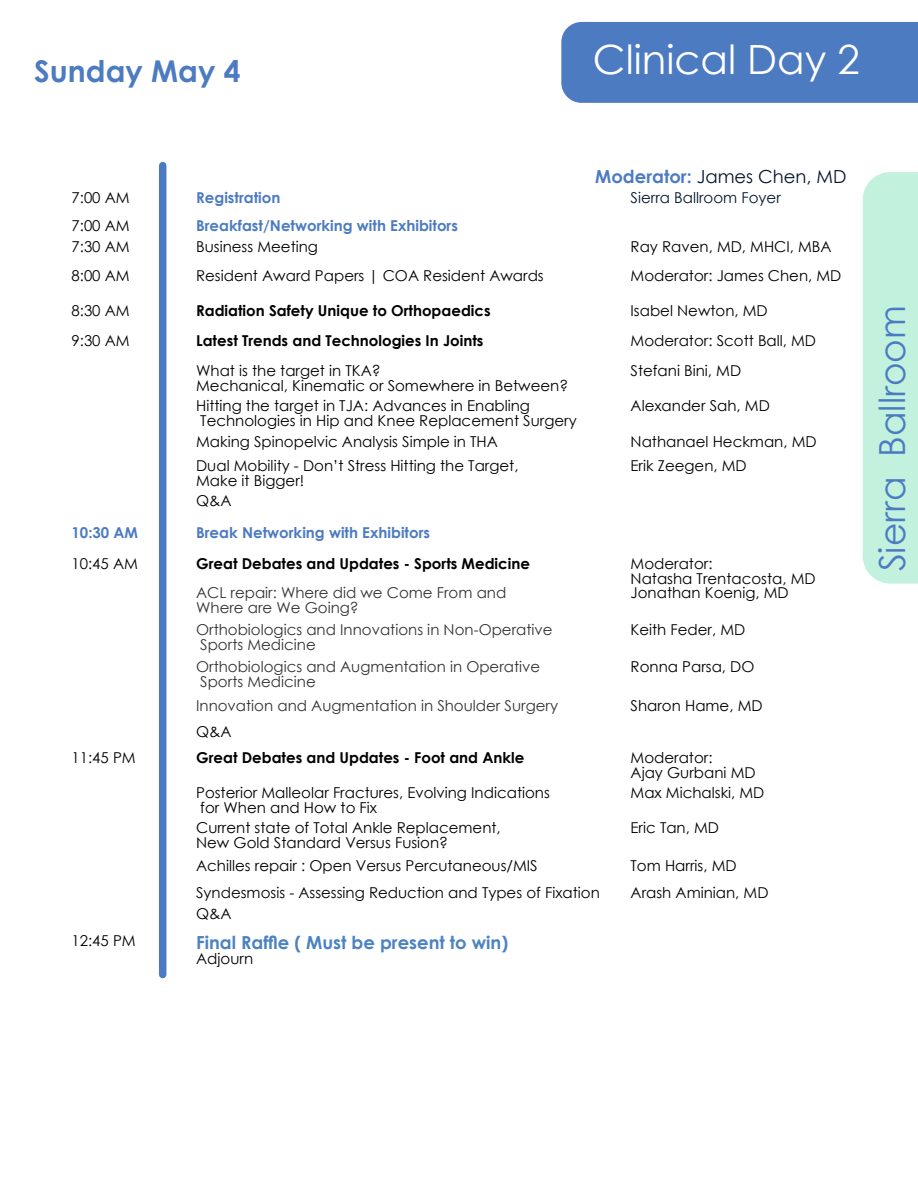
<style>
.page{position:relative;width:918px;height:1188px;background:#fff}
.page>*{position:absolute;margin:0;border:0;box-sizing:border-box;transform-origin:0 0}
.t1{font:40.35px "Century Gothic";color:#fff}
.t2{font:36px "Century Gothic";color:#4c7bc2}
.t3{font:700 30px "Century Gothic";color:#4c7bc2}
.t4{font:700 18px "Century Gothic";color:#4b82c1}
.t5{font:18px "Century Gothic";color:#06162f}
.t6{font:15px/15px "Century Gothic";color:#000}
.t7{font:15px/15px "Century Gothic";color:#333}
.t8{font:700 15px "Century Gothic";color:#000}
.t9{font:700 15px "Century Gothic";color:#4c7bc2}
.t10{font:15px "Century Gothic";color:#06162f}
.s1{font-weight:700;color:#4c7bc2}
</style>
<div class="page">
<div style="left:561px;top:22px;width:357px;height:81px;background:#4d7bc2"></div>
<div style="left:159px;top:166px;width:7px;height:809px;background:#4c7bc2"></div>
<div style="left:863px;top:172px;width:55px;height:412px;background:#c2f2de"></div>
<h3 class="t3" style="left:34px;top:60px;width:208px">Sunday May 4</h3>
<h1 class="t1" style="left:593px;top:43px;width:268px">Clinical Day 2</h1>
<p class="t5" style="left:595px;top:169px;width:253px"><span class="s1">Moderator:</span> James Chen, MD</p>
<p class="t6" style="left:72px;top:191px;width:60px">7:00 AM</p>
<p class="t9" style="left:196px;top:191px;width:86px">Registration</p>
<p class="t10" style="left:631px;top:191px;width:152px">Sierra Ballroom Foyer</p>
<p class="t6" style="left:72px;top:219px;width:60px">7:00 AM</p>
<p class="t9" style="left:196px;top:220px;width:263px">Breakfast/Networking with Exhibitors</p>
<p class="t6" style="left:72px;top:240px;width:60px">7:30 AM</p>
<p class="t6" style="left:196px;top:240px;width:123px">Business Meeting</p>
<p class="t6" style="left:631px;top:240px;width:203px">Ray Raven, MD, MHCI, MBA</p>
<p class="t6" style="left:72px;top:269px;width:60px">8:00 AM</p>
<p class="t6" style="left:196px;top:269px;width:349px">Resident Award Papers | COA Resident Awards</p>
<p class="t6" style="left:631px;top:269px;width:212px">Moderator: James Chen, MD</p>
<p class="t6" style="left:72px;top:304px;width:60px">8:30 AM</p>
<p class="t8" style="left:196px;top:304px;width:296px">Radiation Safety Unique to Orthopaedics</p>
<p class="t6" style="left:631px;top:304px;width:139px">Isabel Newton, MD</p>
<p class="t6" style="left:72px;top:334px;width:60px">9:30 AM</p>
<p class="t8" style="left:196px;top:335px;width:289px">Latest Trends and Technologies In Joints</p>
<p class="t6" style="left:631px;top:334px;width:187px">Moderator: Scott Ball, MD</p>
<p class="t6" style="left:196px;top:364px;width:374px">What is the target in TKA?<br>Mechanical, Kinematic or Somewhere in Between?</p>
<p class="t6" style="left:631px;top:364px;width:112px">Stefani Bini, MD</p>
<p class="t6" style="left:196px;top:399px;width:382px">Hitting the target in TJA: Advances in Enabling<br>Technologies in Hip and Knee Replacement Surgery</p>
<p class="t6" style="left:631px;top:399px;width:141px">Alexander Sah, MD</p>
<p class="t6" style="left:196px;top:436px;width:303px">Making Spinopelvic Analysis Simple in THA</p>
<p class="t6" style="left:631px;top:436px;width:188px">Nathanael Heckman, MD</p>
<p class="t6" style="left:196px;top:459px;width:324px">Dual Mobility - Don’t Stress Hitting the Target,<br>Make it Bigger!</p>
<p class="t6" style="left:631px;top:459px;width:118px">Erik Zeegen, MD</p>
<p class="t6" style="left:196px;top:495px;width:37px">Q&amp;A</p>
<p class="t9" style="left:72px;top:526px;width:68px">10:30 AM</p>
<p class="t9" style="left:196px;top:526px;width:235px">Break Networking with Exhibitors</p>
<p class="t6" style="left:72px;top:558px;width:68px">10:45 AM</p>
<p class="t8" style="left:196px;top:558px;width:335px">Great Debates and Updates - Sports Medicine</p>
<p class="t6" style="left:631px;top:558px;width:187px">Moderator:<br>Natasha Trentacosta, MD</p>
<p class="t7" style="left:196px;top:587px;width:312px">ACL repair: Where did we Come From and<br>Where are We Going?</p>
<p class="t6" style="left:631px;top:587px;width:160px">Jonathan Koenig, MD</p>
<p class="t7" style="left:196px;top:623px;width:358px">Orthobiologics and Innovations in Non-Operative<br>Sports Medicine</p>
<p class="t6" style="left:631px;top:623px;width:116px">Keith Feder, MD</p>
<p class="t7" style="left:196px;top:661px;width:346px">Orthobiologics and Augmentation in Operative<br>Sports Medicine</p>
<p class="t6" style="left:631px;top:661px;width:125px">Ronna Parsa, DO</p>
<p class="t7" style="left:196px;top:699px;width:363px">Innovation and Augmentation in Shoulder Surgery</p>
<p class="t6" style="left:631px;top:699px;width:134px">Sharon Hame, MD</p>
<p class="t6" style="left:196px;top:726px;width:37px">Q&amp;A</p>
<p class="t6" style="left:72px;top:751px;width:66px">11:45 PM</p>
<p class="t8" style="left:196px;top:751px;width:330px">Great Debates and Updates - Foot and Ankle</p>
<p class="t6" style="left:631px;top:751px;width:127px">Moderator:<br>Ajay Gurbani MD</p>
<p class="t6" style="left:196px;top:786px;width:355px">Posterior Malleolar Fractures, Evolving Indications for When and How to Fix</p>
<p class="t6" style="left:631px;top:786px;width:135px">Max Michalski, MD</p>
<p class="t6" style="left:196px;top:821px;width:306px">Current state of Total Ankle Replacement,<br>New Gold Standard Versus Fusion?</p>
<p class="t6" style="left:631px;top:821px;width:90px">Eric Tan, MD</p>
<p class="t6" style="left:196px;top:859px;width:343px">Achilles repair : Open Versus Percutaneous/MIS</p>
<p class="t6" style="left:631px;top:859px;width:108px">Tom Harris, MD</p>
<p class="t6" style="left:196px;top:887px;width:405px">Syndesmosis - Assessing Reduction and Types of Fixation</p>
<p class="t6" style="left:631px;top:887px;width:139px">Arash Aminian, MD</p>
<p class="t6" style="left:196px;top:908px;width:37px">Q&amp;A</p>
<p class="t6" style="left:72px;top:935px;width:66px">12:45 PM</p>
<p class="t4" style="left:196px;top:935px;width:314px">Final Raffle ( Must be present to win)</p>
<p class="t6" style="left:196px;top:952px;width:59px">Adjourn</p>
<h2 class="t2" style="left:878px;top:571px;width:268px;rotate:-90deg">Sierra Ballroom</h2>
</div>
